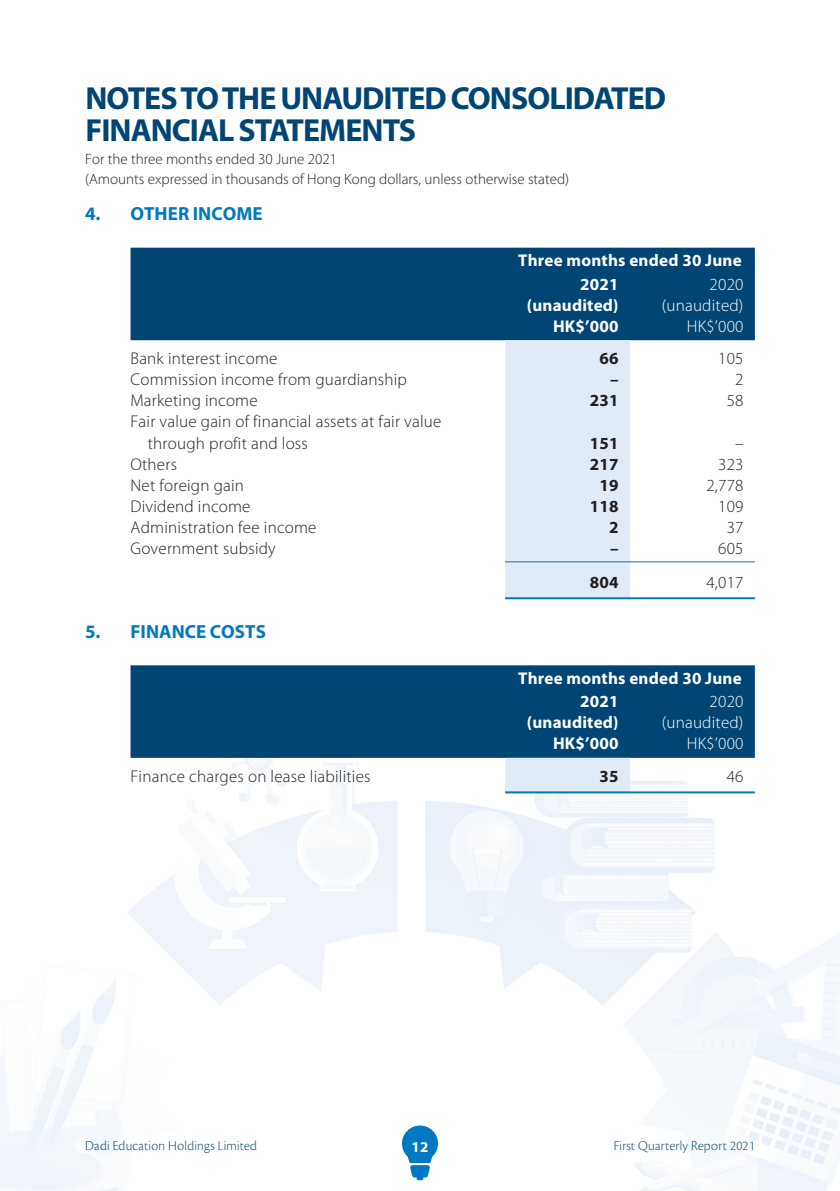
<style>
.page{position:relative;width:840px;height:1191px;background:#fff}
.page>*{position:absolute;margin:0;border:0;box-sizing:border-box;transform-origin:0 0}
.t1{font:700 32px/32px "Myriad Pro";letter-spacing:-.03em;color:#004574}
._01_H1{font:700 19px "Myriad Pro";color:#0079c2}
._50_Table_txt{font:300 17px "Myriad Pro";letter-spacing:.015em;color:#231f20}
._50_Table_txt-2{font:700 17px "Myriad Pro";letter-spacing:.01em;color:#fff}
._50_Table_txt-3{font:300 17px "Myriad Pro";letter-spacing:.015em;color:#fff}
._50_Table_txt-4{font:700 17px "Myriad Pro";letter-spacing:.01em;color:#231f20}
.t2{font:300 15px/20px "Myriad Pro";color:#231f20}
.t3{font:700 15px "Myriad Pro";color:#fff}
.t4{font:14px "Cronos Pro Lt Disp";letter-spacing:.02em;color:#004574}
</style>
<div class="page">
<img style="left:0;top:247px;width:839px;height:944px">
<svg style="left:401px;top:1125px;width:37px;height:55px"></svg>
<div style="left:130px;top:248px;width:624px;height:92px;background:#004574"></div>
<div style="left:505px;top:340px;width:124px;height:257px;background:#e1ebf7"></div>
<hr style="left:505px;top:561px;width:124px;height:1px;background:#0079c2">
<hr style="left:629px;top:561px;width:125px;height:1px;background:#0079c2">
<hr style="left:505px;top:597px;width:124px;height:2px;background:#0079c2">
<hr style="left:629px;top:597px;width:125px;height:2px;background:#0079c2">
<div style="left:130px;top:665px;width:624px;height:93px;background:#004574"></div>
<div style="left:505px;top:758px;width:124px;height:33px;background:#e1ebf7"></div>
<hr style="left:505px;top:791px;width:124px;height:2px;background:#0079c2">
<hr style="left:629px;top:791px;width:125px;height:2px;background:#0079c2">
<h1 class="t1" style="left:85px;top:81px;width:582px">NOTES TO THE UNAUDITED CONSOLIDATED<br>FINANCIAL STATEMENTS</h1>
<p class="t2" style="left:85px;top:149px;width:485px">For the three months ended 30 June 2021<br>(Amounts expressed in thousands of Hong Kong dollars, unless otherwise stated)</p>
<p class="_01_H1" style="left:85px;top:201px;width:179px">4. OTHER INCOME</p>
<p class="_50_Table_txt-2" style="left:518px;top:249px;width:225px">Three months ended 30 June</p>
<p class="_50_Table_txt-2" style="left:580px;top:273px;width:40px">2021</p>
<p class="_50_Table_txt-3" style="left:709px;top:274px;width:35px">2020</p>
<p class="_50_Table_txt-2" style="left:526px;top:294px;width:93px">(unaudited)</p>
<p class="_50_Table_txt-3" style="left:661px;top:295px;width:83px">(unaudited)</p>
<p class="_50_Table_txt-2" style="left:552px;top:315px;width:67px">HK$’000</p>
<p class="_50_Table_txt-3" style="left:686px;top:316px;width:58px">HK$’000</p>
<p class="_50_Table_txt" style="left:130px;top:348px;width:148px">Bank interest income</p>
<p class="_50_Table_txt-4" style="left:599px;top:348px;width:21px">66</p>
<p class="_50_Table_txt" style="left:717px;top:348px;width:27px">105</p>
<p class="_50_Table_txt" style="left:130px;top:369px;width:278px">Commission income from guardianship</p>
<p class="_50_Table_txt-4" style="left:609px;top:369px;width:10px">–</p>
<p class="_50_Table_txt" style="left:734px;top:369px;width:10px">2</p>
<p class="_50_Table_txt" style="left:130px;top:390px;width:129px">Marketing income</p>
<p class="_50_Table_txt-4" style="left:589px;top:390px;width:30px">231</p>
<p class="_50_Table_txt" style="left:726px;top:390px;width:18px">58</p>
<p class="_50_Table_txt" style="left:130px;top:411px;width:312px">Fair value gain of financial assets at fair value</p>
<p class="_50_Table_txt" style="left:148px;top:432px;width:161px">through profit and loss</p>
<p class="_50_Table_txt-4" style="left:589px;top:432px;width:30px">151</p>
<p class="_50_Table_txt" style="left:734px;top:432px;width:10px">–</p>
<p class="_50_Table_txt" style="left:130px;top:453px;width:48px">Others</p>
<p class="_50_Table_txt-4" style="left:589px;top:453px;width:30px">217</p>
<p class="_50_Table_txt" style="left:717px;top:453px;width:27px">323</p>
<p class="_50_Table_txt" style="left:130px;top:474px;width:115px">Net foreign gain</p>
<p class="_50_Table_txt-4" style="left:599px;top:474px;width:21px">19</p>
<p class="_50_Table_txt" style="left:706px;top:474px;width:39px">2,778</p>
<p class="_50_Table_txt" style="left:130px;top:495px;width:121px">Dividend income</p>
<p class="_50_Table_txt-4" style="left:589px;top:495px;width:30px">118</p>
<p class="_50_Table_txt" style="left:717px;top:495px;width:27px">109</p>
<p class="_50_Table_txt" style="left:130px;top:516px;width:187px">Administration fee income</p>
<p class="_50_Table_txt-4" style="left:608px;top:516px;width:11px">2</p>
<p class="_50_Table_txt" style="left:726px;top:516px;width:18px">37</p>
<p class="_50_Table_txt" style="left:130px;top:537px;width:147px">Government subsidy</p>
<p class="_50_Table_txt-4" style="left:609px;top:537px;width:10px">–</p>
<p class="_50_Table_txt" style="left:717px;top:537px;width:27px">605</p>
<p class="_50_Table_txt-4" style="left:589px;top:571px;width:30px">804</p>
<p class="_50_Table_txt" style="left:706px;top:572px;width:39px">4,017</p>
<p class="_01_H1" style="left:85px;top:619px;width:182px">5. FINANCE COSTS</p>
<p class="_50_Table_txt-2" style="left:518px;top:666px;width:225px">Three months ended 30 June</p>
<p class="_50_Table_txt-2" style="left:580px;top:690px;width:40px">2021</p>
<p class="_50_Table_txt-3" style="left:709px;top:691px;width:35px">2020</p>
<p class="_50_Table_txt-2" style="left:526px;top:711px;width:93px">(unaudited)</p>
<p class="_50_Table_txt-3" style="left:661px;top:712px;width:83px">(unaudited)</p>
<p class="_50_Table_txt-2" style="left:552px;top:732px;width:67px">HK$’000</p>
<p class="_50_Table_txt-3" style="left:686px;top:733px;width:58px">HK$’000</p>
<p class="_50_Table_txt" style="left:130px;top:766px;width:241px">Finance charges on lease liabilities</p>
<p class="_50_Table_txt-4" style="left:599px;top:765px;width:21px">35</p>
<p class="_50_Table_txt" style="left:726px;top:766px;width:18px">46</p>
<p class="t4" style="left:85px;top:1138px;width:173px">Dadi Education Holdings Limited</p>
<p class="t3" style="left:411px;top:1137px;width:18px">12</p>
<p class="t4" style="left:613px;top:1138px;width:143px">First Quarterly Report 2021</p>
</div>
